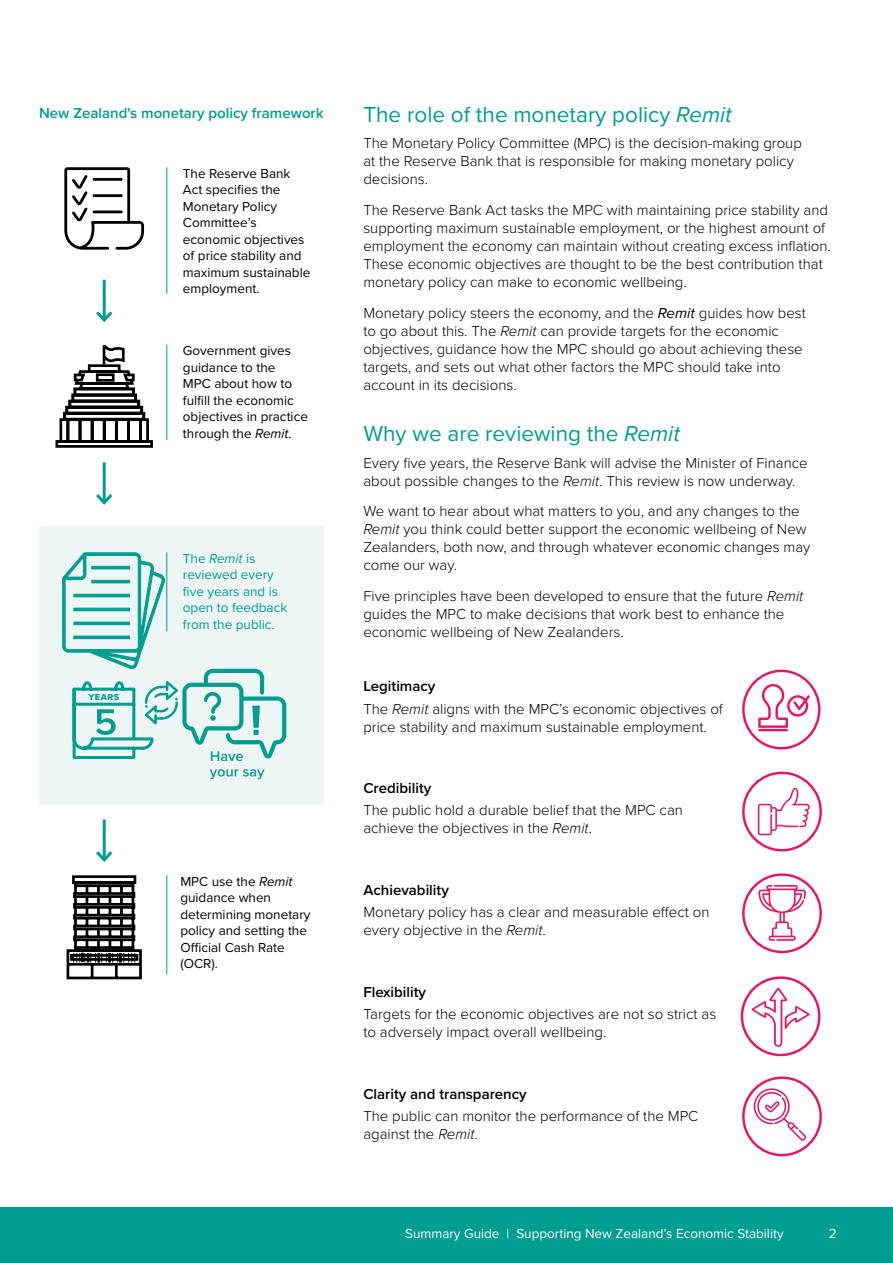
<style>
.page{position:relative;width:893px;height:1263px;background:#fff}
.page>*{position:absolute;margin:0;border:0;box-sizing:border-box;transform-origin:0 0}
.t1{font:22.5px "Proxima Nova";color:#009e90}
.t2{font:300 15px/18px "Proxima Nova";color:#000}
.t3{font:600 15px "Proxima Nova";color:#000}
.t4{font:600 15px "Proxima Nova";color:#009e90}
.t5{font:13.5px/16.5px "Proxima Nova";color:#000}
.t6{font:13.5px/16.5px "Proxima Nova";color:#009e90}
.t7{font:13.5px "Proxima Nova";color:#fff}
.t8{font:9px "Proxima Nova Extrabld";letter-spacing:.05em;color:#009e90}
.s1{font-style:italic}
.s2{font-weight:400;font-style:italic}
.s3{font-weight:600}
</style>
<div class="page">
<div style="left:0;top:1208px;width:893px;height:55px;background:#009e90"></div>
<div style="left:39px;top:526px;width:285px;height:279px;background:#eef6f5"></div>
<svg style="left:757px;top:681px;width:55px;height:51px"></svg>
<div style="left:742px;top:670px;width:78px;height:79px;border:2px solid #ed1164;border-radius:50%"></div>
<svg style="left:758px;top:788px;width:52px;height:47px"></svg>
<div style="left:742px;top:772px;width:80px;height:79px;border:2px solid #ed1164;border-radius:50%"></div>
<svg style="left:758px;top:885px;width:48px;height:56px"></svg>
<div style="left:742px;top:873px;width:80px;height:80px;border:2px solid #ed1164;border-radius:50%"></div>
<svg style="left:752px;top:988px;width:57px;height:59px"></svg>
<div style="left:741px;top:976px;width:79px;height:80px;border:2px solid #ed1164;border-radius:50%"></div>
<svg style="left:754px;top:1088px;width:52px;height:53px"></svg>
<div style="left:742px;top:1076px;width:80px;height:80px;border:2px solid #ed1164;border-radius:50%"></div>
<svg style="left:55px;top:345px;width:98px;height:103px"></svg>
<svg style="left:66px;top:875px;width:76px;height:105px"></svg>
<hr style="left:103px;top:462px;width:3px;height:41px;background:#009e90">
<svg style="left:96px;top:491px;width:17px;height:14px"></svg>
<hr style="left:103px;top:819px;width:3px;height:41px;background:#009e90">
<svg style="left:96px;top:848px;width:17px;height:14px"></svg>
<hr style="left:166px;top:345px;width:1px;height:95px;background:#009e90">
<hr style="left:166px;top:875px;width:1px;height:99px;background:#009e90">
<svg style="left:64px;top:167px;width:80px;height:83px"></svg>
<hr style="left:93px;top:178px;width:30px;height:3px;background:#000">
<hr style="left:166px;top:167px;width:1px;height:127px;background:#009e90">
<svg style="left:210px;top:769px;width:54px;height:10px"></svg>
<svg style="left:62px;top:552px;width:224px;height:209px"></svg>
<hr style="left:103px;top:280px;width:3px;height:40px;background:#009e90">
<svg style="left:96px;top:308px;width:17px;height:15px"></svg>
<p class="t4" style="left:39px;top:102px;width:286px">New Zealand's monetary policy framework</p>
<p class="t5" style="left:183px;top:165px;width:129px">The Reserve Bank<br>Act specifies the<br>Monetary Policy<br>Committee’s economic objectives of price stability and maximum sustainable employment.</p>
<p class="t5" style="left:183px;top:342px;width:127px">Government gives guidance to the<br>MPC about how to fulfill the economic objectives in practice through the <span class="s1">Remit</span>.</p>
<p class="t8" style="left:89px;top:690px;width:32px">YEARS</p>
<p class="t6" style="left:183px;top:549px;width:106px">The <span class="s1">Remit</span> is reviewed every five years and is open to feedback from the public.</p>
<p class="t5" style="left:180px;top:873px;width:132px">MPC use the <span class="s1">Remit </span>guidance when determining monetary policy and setting the<br>Official Cash Rate (OCR).</p>
<h1 class="t1" style="left:363px;top:98px;width:370px">The role of the monetary policy <span class="s1">Remit</span></h1>
<p class="t2" style="left:363px;top:134px;width:440px">The Monetary Policy Committee (MPC) is the decision-making group at the Reserve Bank that is responsible for making monetary policy decisions.</p>
<p class="t2" style="left:363px;top:200px;width:469px">The Reserve Bank Act tasks the MPC with maintaining price stability and supporting maximum sustainable employment, or the highest amount of employment the economy can maintain without creating excess inflation.<br>These economic objectives are thought to be the best contribution that monetary policy can make to economic wellbeing.</p>
<p class="t2" style="left:363px;top:303px;width:444px">Monetary policy steers the economy, and the <span class="s2">Remit</span> guides how best to go about this. The <span class="s1">Remit</span> can provide targets for the economic objectives, guidance how the MPC should go about achieving these targets, and sets out what other factors the MPC should take into account in its decisions.</p>
<h1 class="t1" style="left:363px;top:417px;width:318px">Why we are reviewing the <span class="s1">Remit</span></h1>
<p class="t2" style="left:363px;top:453px;width:446px">Every five years, the Reserve Bank will advise the Minister of Finance about possible changes to the <span class="s1">Remit</span>. This review is now underway.</p>
<p class="t2" style="left:363px;top:501px;width:449px">We want to hear about what matters to you, and any changes to the <span class="s1">Remit</span> you think could better support the economic wellbeing of New Zealanders, both now, and through whatever economic changes may come our way.</p>
<p class="t2" style="left:363px;top:586px;width:441px">Five principles have been developed to ensure that the future <span class="s1">Remit </span>guides the MPC to make decisions that work best to enhance the economic wellbeing of New Zealanders.</p>
<p class="t2" style="left:363px;top:674px;width:361px;line-height:22.2px"><span class="s3">Legitimacy<br></span>The <span class="s1">Remit</span> aligns with the MPC’s economic objectives of</p>
<p class="t2" style="left:363px;top:717px;width:345px">price stability and maximum sustainable employment.</p>
<p class="t3" style="left:363px;top:777px;width:70px">Credibility</p>
<p class="t2" style="left:363px;top:801px;width:321px">The public hold a durable belief that the MPC can achieve the objectives in the <span class="s1">Remit</span>.</p>
<p class="t3" style="left:363px;top:879px;width:87px">Achievability</p>
<p class="t2" style="left:363px;top:902px;width:348px">Monetary policy has a clear and measurable effect on every objective in the <span class="s1">Remit</span>.</p>
<p class="t3" style="left:363px;top:980px;width:64px">Flexibility</p>
<p class="t2" style="left:363px;top:1004px;width:354px">Targets for the economic objectives are not so strict as to adversely impact overall wellbeing.</p>
<p class="t3" style="left:363px;top:1082px;width:165px">Clarity and transparency</p>
<p class="t2" style="left:363px;top:1106px;width:336px">The public can monitor the performance of the MPC against the <span class="s1">Remit</span>.</p>
<p class="t7" style="left:405px;top:1223px;width:380px">Summary Guide | Supporting New Zealand’s Economic Stability</p>
<p class="t7" style="left:829px;top:1223px;width:9px">2</p>
</div>
